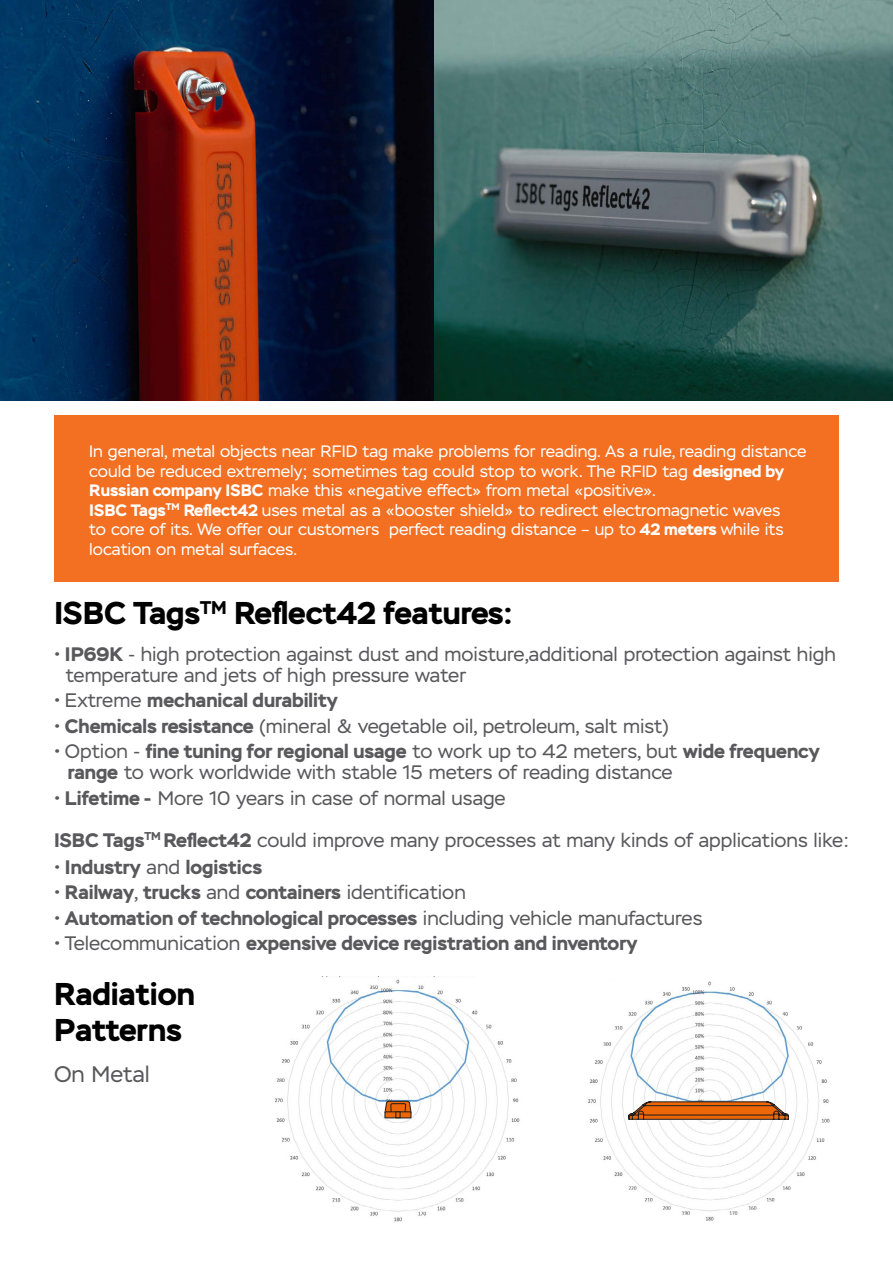
<style>
.page{position:relative;width:893px;height:1263px;background:#fff}
.page>*{position:absolute;margin:0;border:0;box-sizing:border-box;transform-origin:0 0}
.t1{font:700 31.5px/36px "Stem";color:#000}
.t2{font:22.5px "Stem";color:#59595c}
.t3{font:19.5px/21px "Stem";color:#59595c}
.t4{font:700 19.5px "Stem";color:#59595c}
.t5{font:16.5px/19.5px "Stem";color:#fff}
.s1{font-weight:700}
.s2{font-weight:400}
</style>
<div class="page">
<div style="left:54px;top:415px;width:785px;height:167px;background:#f36f21"></div>
<img style="left:0;top:0;width:893px;height:400px">
<img style="left:275px;top:979px;width:245px;height:243px">
<img style="left:588px;top:981px;width:242px;height:240px">
<svg style="left:628px;top:1101px;width:161px;height:19px;background:#bc6427"></svg>
<svg style="left:384px;top:1091px;width:28px;height:27px"></svg>
<p class="t5" style="left:89px;top:442px;width:719px">In general, metal objects near RFID tag make problems for reading. As a rule, reading distance could be reduced extremely; sometimes tag could stop to work. The RFID tag <span class="s1">designed by Russian company ISBC</span> make this «negative effect» from metal «positive».<br><span class="s1">ISBC Tags</span><sup>TM</sup> <span class="s1">Reflect42</span> uses metal as a «booster shield» to redirect electromagnetic waves<br>to core of its. We offer our customers perfect reading distance – up to <span class="s1">42 meters</span> while its location on metal surfaces.</p>
<h1 class="t1" style="left:54px;top:595px;width:460px">ISBC Tags<sup>TM</sup> Reflect42 features:</h1>
<p class="t3" style="left:66px;top:644px;width:772px;text-indent:-12px"><span class="s1">• IP69K</span> - high protection against dust and moisture,additional protection against high temperature and jets of high pressure water</p>
<p class="t4" style="left:54px;top:688px;width:285px">• <span class="s2">Extreme</span> mechanical durability</p>
<p class="t3" style="left:54px;top:716px;width:616px"><span class="s1">• Chemicals resistance</span> (mineral &amp; vegetable oil, petroleum, salt mist)</p>
<p class="t3" style="left:68px;top:741px;width:753px;text-indent:-14px"><span class="s1">•</span> Option - <span class="s1">fine tuning for regional usage</span> to work up to 42 meters, but <span class="s1">wide frequency range</span> to work worldwide with stable 15 meters of reading distance</p>
<p class="t3" style="left:54px;top:777px;width:797px;line-height:42px"><span class="s1">• Lifetime -</span> More 10 years in case of normal usage<br><span class="s1">ISBC Tags</span><sup>TM</sup> <span class="s1">Reflect42</span> could improve many processes at many kinds of applications like:</p>
<p class="t4" style="left:54px;top:854px;width:210px">• Industry <span class="s2">and</span> logistics</p>
<p class="t4" style="left:54px;top:880px;width:413px">• Railway<span class="s2">,</span> trucks <span class="s2">and</span> containers <span class="s2">identification</span></p>
<p class="t4" style="left:54px;top:905px;width:650px">• Automation of technological processes <span class="s2">including vehicle manufactures</span></p>
<p class="t4" style="left:54px;top:931px;width:585px">• <span class="s2">Telecommunication</span> expensive device registration and inventory</p>
<h1 class="t1" style="left:54px;top:976px;width:142px">Radiation<br>Patterns</h1>
<p class="t2" style="left:54px;top:1061px;width:97px">On Metal</p>
</div>
